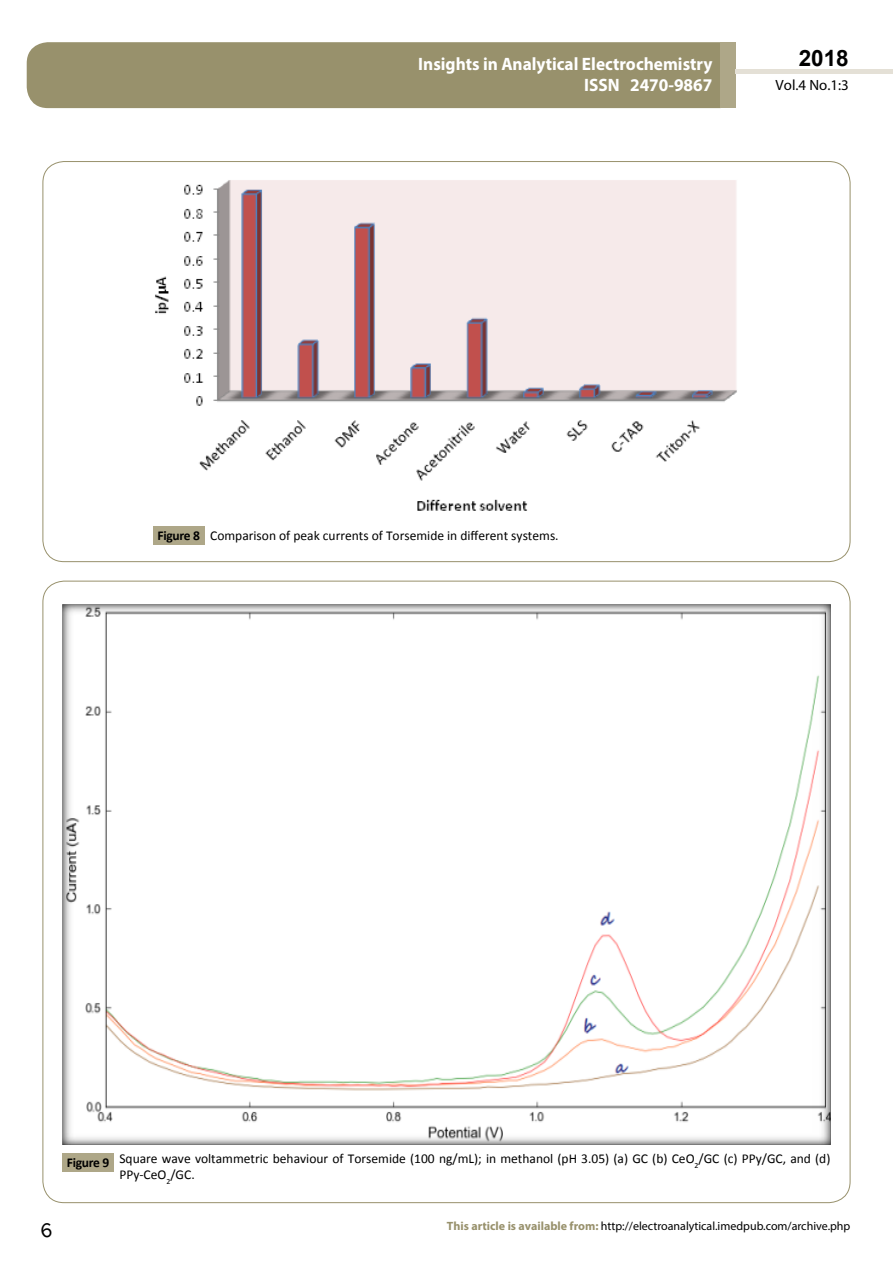
<style>
.page{position:relative;width:893px;height:1263px;background:#fff}
.page>*{position:absolute;margin:0;border:0;box-sizing:border-box;transform-origin:0 0}
.t1{font:25.5px "Tunga";color:#000}
.t2{font:700 22.5px "Arial";color:#000}
.t3{font:700 18px/21.6px "Myriad Pro";color:#fff;text-align:right;scale:.96 1}
.t4{font:14.85px "Myriad Pro";color:#000}
.t5{font:13.5px/16.2px "Calibri";color:#000}
.t6{font:12px "Myriad Pro";color:#000}
.s1{font-weight:700}
.s2{font-weight:700;color:#98916c}
</style>
<div class="page">
<div style="left:27px;top:42px;width:693px;height:66px;background:#98916c"></div>
<div style="left:720px;top:42px;width:16px;height:66px;background:#aea788"></div>
<div style="left:736px;top:69px;width:157px;height:5px;background:#e4e0d6"></div>
<img style="left:155px;top:180px;width:582px;height:331px">
<div style="left:153px;top:526px;width:51px;height:18px;background:#aea788"></div>
<svg style="left:63px;top:604px;width:767px;height:540px"></svg>
<div style="left:63px;top:1153px;width:51px;height:18px;background:#aea788"></div>
<h3 class="t3" style="left:418px;top:52px;width:308px">Insights in Analytical Electrochemistry<br>ISSN 2470-9867</h3>
<h2 class="t2" style="left:799px;top:43px;width:52px">2018</h2>
<p class="t4" style="left:776px;top:76px;width:75px">Vol.4 No.1:3</p>
<p class="t5" style="left:158px;top:528px;width:403px"><span class="s1">Figure 8</span> Comparison of peak currents of Torsemide in different systems.</p>
<h1 class="t1" style="left:40px;top:1213px;width:14px">6</h1>
<p class="t5" style="left:119px;top:1150px;width:712px;text-indent:-53px"><span class="s1">Figure 9</span> Square wave voltammetric behaviour of Torsemide (100 ng/mL); in methanol (pH 3.05) (a) GC (b) CeO<sub>2</sub>/GC (c) PPy/GC, and (d)<br>PPy-CeO<sub>2</sub>/GC.</p>
<p class="t6" style="left:447px;top:1218px;width:405px"><span class="s2">This article is available from:</span> http://electroanalytical.imedpub.com/archive.php</p>
</div>
